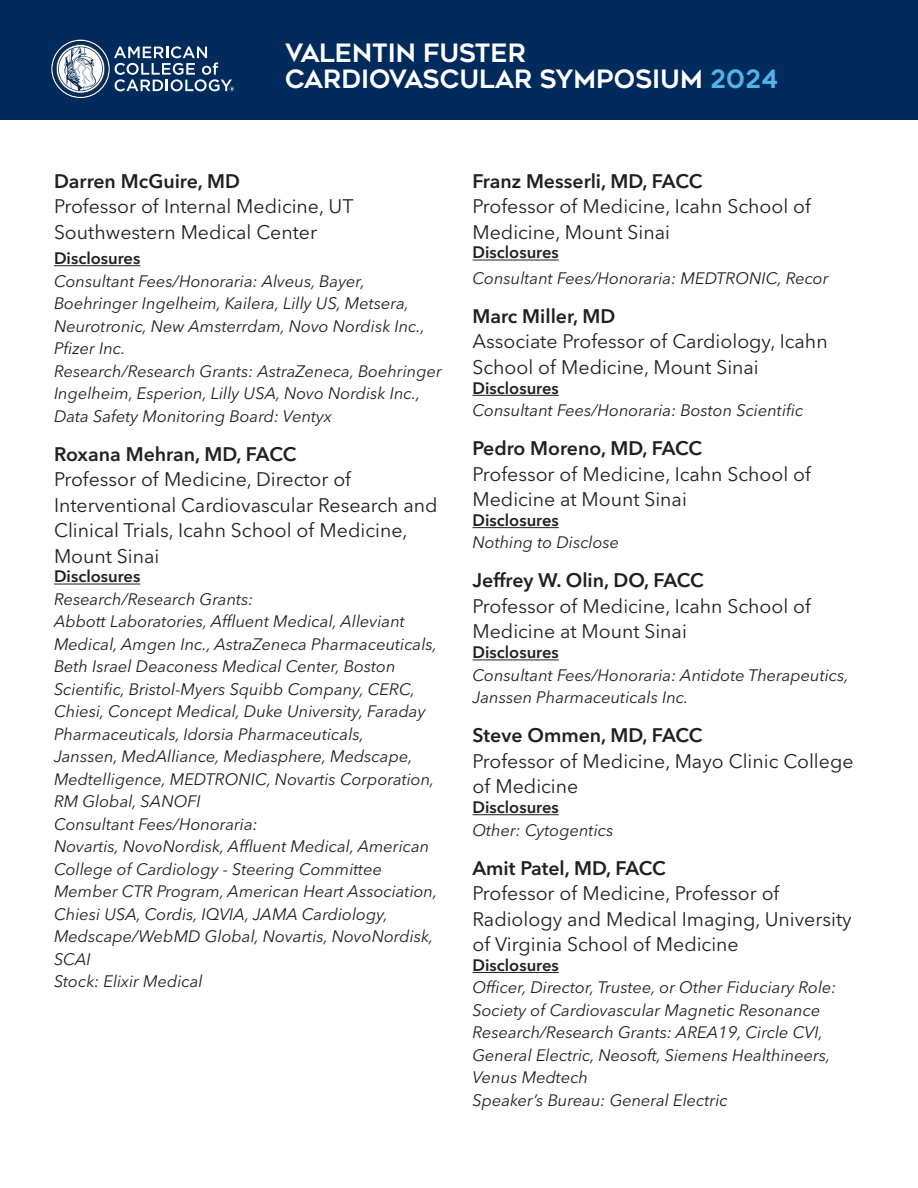
<style>
.page{position:relative;width:918px;height:1188px;background:#fff}
.page>*{position:absolute;margin:0;border:0;box-sizing:border-box;transform-origin:0 0}
.t1{font:700 25.2px/25.8px "Geometos Neue";color:#fff}
.t2{font:19.5px/25.5px "Avenir Next World";color:#231f20}
.t3{font:600 19.5px "Avenir Next World";color:#231f20}
.t4{font:italic 16.5px/22.5px "Avenir Next World";color:#231f20}
.t5{font:600 16.5px "Avenir Next World";color:#231f20}
.s1{color:#54b3e5}
</style>
<div class="page">
<div style="left:0;top:0;width:918px;height:120px;background:#002b5c"></div>
<svg style="left:51px;top:40px;width:59px;height:58px"></svg>
<svg style="left:53px;top:41px;width:55px;height:56px"></svg>
<svg style="left:114px;top:46px;width:120px;height:45px"></svg>
<hr style="left:54px;top:265px;width:86px;height:1px;background:#231f20">
<hr style="left:54px;top:584px;width:86px;height:1px;background:#231f20">
<hr style="left:472px;top:260px;width:87px;height:1px;background:#231f20">
<hr style="left:472px;top:395px;width:87px;height:1px;background:#231f20">
<hr style="left:472px;top:527px;width:87px;height:1px;background:#231f20">
<hr style="left:472px;top:660px;width:87px;height:1px;background:#231f20">
<hr style="left:472px;top:814px;width:87px;height:1px;background:#231f20">
<hr style="left:472px;top:972px;width:87px;height:1px;background:#231f20">
<h1 class="t1" style="left:285px;top:41px;width:495px">VALENTIN FUSTER<br>CARDIOVASCULAR SYMPOSIUM <span class="s1">2024</span></h1>
<p class="t3" style="left:54px;top:169px;width:188px">Darren McGuire, MD</p>
<p class="t2" style="left:54px;top:194px;width:301px">Professor of Internal Medicine, UT<br>Southwestern Medical Center</p>
<p class="t5" style="left:54px;top:249px;width:88px">Disclosures</p>
<p class="t4" style="left:54px;top:269px;width:389px">Consultant Fees/Honoraria: Alveus, Bayer, Boehringer Ingelheim, Kailera, Lilly US, Metsera, Neurotronic, New Amsterrdam, Novo Nordisk Inc., Pfizer Inc.<br>Research/Research Grants: AstraZeneca, Boehringer Ingelheim, Esperion, Lilly USA, Novo Nordisk Inc., Data Safety Monitoring Board: Ventyx</p>
<p class="t3" style="left:54px;top:442px;width:244px">Roxana Mehran, MD, FACC</p>
<p class="t2" style="left:54px;top:467px;width:385px">Professor of Medicine, Director of Interventional Cardiovascular Research and Clinical Trials, Icahn School of Medicine, Mount Sinai</p>
<p class="t5" style="left:54px;top:567px;width:88px">Disclosures</p>
<p class="t4" style="left:54px;top:587px;width:385px">Research/Research Grants:<br>Abbott Laboratories, Affluent Medical, Alleviant Medical, Amgen Inc., AstraZeneca Pharmaceuticals, Beth Israel Deaconess Medical Center, Boston Scientific, Bristol-Myers Squibb Company, CERC, Chiesi, Concept Medical, Duke University, Faraday Pharmaceuticals, Idorsia Pharmaceuticals,<br>Janssen, MedAlliance, Mediasphere, Medscape, Medtelligence, MEDTRONIC, Novartis Corporation, RM Global, SANOFI<br>Consultant Fees/Honoraria:<br>Novartis, NovoNordisk, Affluent Medical, American College of Cardiology - Steering Committee Member CTR Program, American Heart Association, Chiesi USA, Cordis, IQVIA, JAMA Cardiology, Medscape/WebMD Global, Novartis, NovoNordisk, SCAI<br>Stock: Elixir Medical</p>
<p class="t3" style="left:472px;top:169px;width:231px">Franz Messerli, MD, FACC</p>
<p class="t2" style="left:472px;top:194px;width:340px">Professor of Medicine, Icahn School of<br>Medicine, Mount Sinai</p>
<p class="t5" style="left:472px;top:243px;width:88px">Disclosures</p>
<p class="t4" style="left:472px;top:266px;width:358px">Consultant Fees/Honoraria: MEDTRONIC, Recor</p>
<p class="t3" style="left:472px;top:305px;width:144px">Marc Miller, MD</p>
<p class="t2" style="left:472px;top:329px;width:357px">Associate Professor of Cardiology, Icahn<br>School of Medicine, Mount Sinai</p>
<p class="t5" style="left:472px;top:378px;width:88px">Disclosures</p>
<p class="t4" style="left:472px;top:398px;width:332px">Consultant Fees/Honoraria: Boston Scientific</p>
<p class="t3" style="left:472px;top:437px;width:231px">Pedro Moreno, MD, FACC</p>
<p class="t2" style="left:472px;top:461px;width:340px">Professor of Medicine, Icahn School of<br>Medicine at Mount Sinai</p>
<p class="t5" style="left:472px;top:511px;width:88px">Disclosures</p>
<p class="t4" style="left:472px;top:531px;width:148px">Nothing to Disclose</p>
<p class="t3" style="left:472px;top:569px;width:233px">Jeffrey W. Olin, DO, FACC</p>
<p class="t2" style="left:472px;top:594px;width:340px">Professor of Medicine, Icahn School of<br>Medicine at Mount Sinai</p>
<p class="t5" style="left:472px;top:643px;width:88px">Disclosures</p>
<p class="t4" style="left:472px;top:663px;width:378px">Consultant Fees/Honoraria: Antidote Therapeutics,<br>Janssen Pharmaceuticals Inc.</p>
<p class="t3" style="left:472px;top:724px;width:231px">Steve Ommen, MD, FACC</p>
<p class="t2" style="left:472px;top:748px;width:383px">Professor of Medicine, Mayo Clinic College of Medicine</p>
<p class="t5" style="left:472px;top:798px;width:88px">Disclosures</p>
<p class="t4" style="left:472px;top:818px;width:142px">Other: Cytogentics</p>
<p class="t3" style="left:472px;top:856px;width:195px">Amit Patel, MD, FACC</p>
<p class="t2" style="left:472px;top:881px;width:381px">Professor of Medicine, Professor of<br>Radiology and Medical Imaging, University of Virginia School of Medicine</p>
<p class="t5" style="left:472px;top:956px;width:88px">Disclosures</p>
<p class="t4" style="left:472px;top:975px;width:366px">Officer, Director, Trustee, or Other Fiduciary Role:<br>Society of Cardiovascular Magnetic Resonance Research/Research Grants: AREA19, Circle CVI, General Electric, Neosoft, Siemens Healthineers, Venus Medtech<br>Speaker’s Bureau: General Electric</p>
</div>
